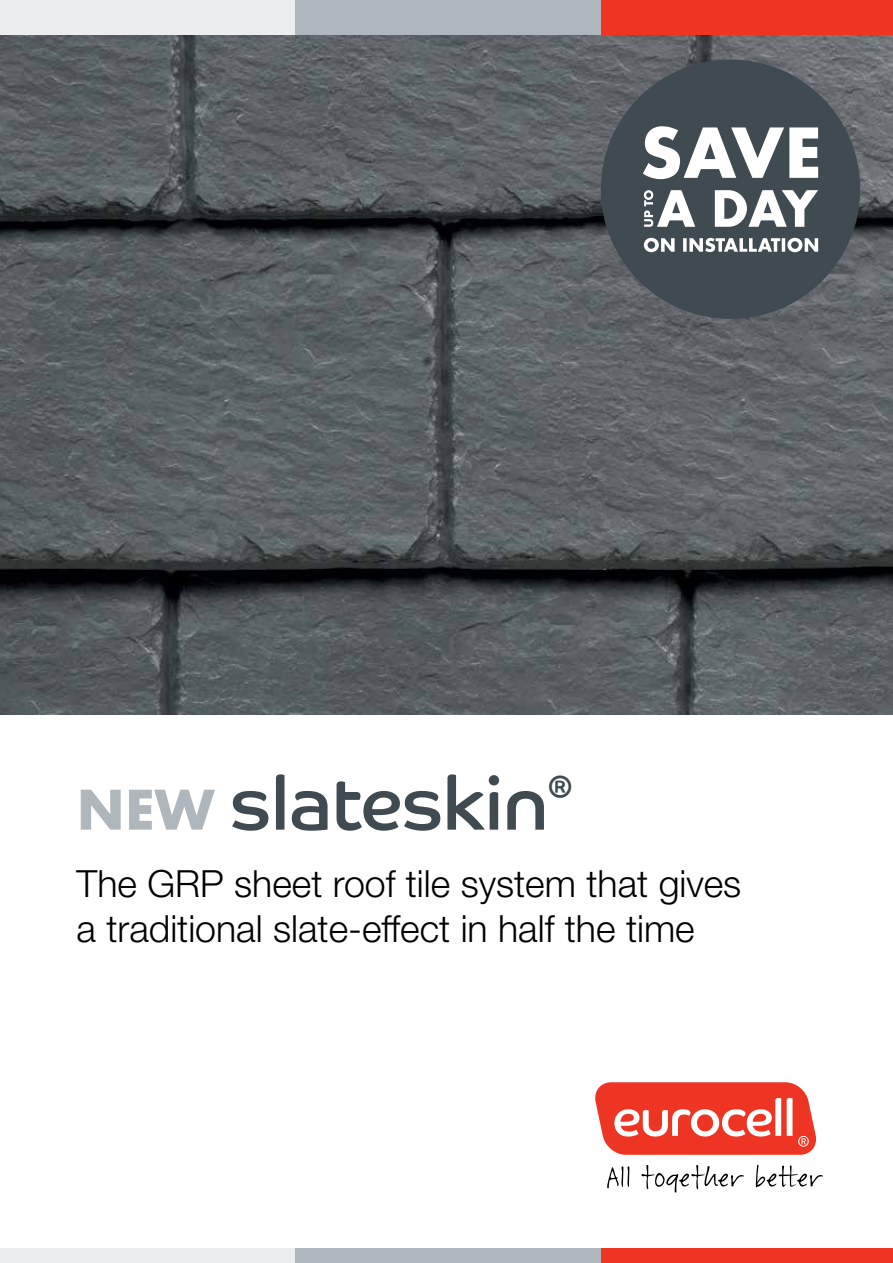
<style>
.page{position:relative;width:893px;height:1263px;background:#fff}
.page>*{position:absolute;margin:0;border:0;box-sizing:border-box;transform-origin:0 0}
.t1{font:75px "Co Headline";color:#3f4a51}
.t2{font:300 37.5px/45px "Helvetica Neue LT Std";color:#000}
.t3{font:30px "Co Headline";color:#3f4a51}
.s1{font-family:"Futura Bld";font-size:60px;color:#b0b7bc}
</style>
<div class="page">
<img style="left:0;top:34px;width:893px;height:680px">
<svg style="left:641px;top:1165px;width:103px;height:27px"></svg>
<svg style="left:756px;top:1164px;width:67px;height:23px"></svg>
<svg style="left:595px;top:1082px;width:221px;height:73px"></svg>
<svg style="left:607px;top:1166px;width:22px;height:22px"></svg>
<div style="left:601px;top:0;width:292px;height:34px;background:#ee3524"></div>
<div style="left:295px;top:0;width:306px;height:34px;background:#b0b7bc"></div>
<div style="left:0;top:0;width:295px;height:34px;background:#ebedee"></div>
<div style="left:601px;top:1248px;width:292px;height:15px;background:#ee3524"></div>
<div style="left:295px;top:1248px;width:306px;height:15px;background:#b0b7bc"></div>
<div style="left:0;top:1248px;width:295px;height:15px;background:#ebedee"></div>
<div style="left:601px;top:60px;width:259px;height:259px;background:#3f4a51;border-radius:50%"></div>
<svg style="left:644px;top:238px;width:174px;height:14px"></svg>
<svg style="left:644px;top:190px;width:174px;height:37px"></svg>
<svg style="left:643px;top:126px;width:175px;height:53px"></svg>
<h1 class="t1" style="left:77px;top:758px;width:473px"><span class="s1">NEW</span> slateskin</h1>
<p class="t3" style="left:548px;top:768px;width:26px">®</p>
<p class="t2" style="left:77px;top:860px;width:666px">The GRP sheet roof tile system that gives a traditional slate-effect in half the time</p>
</div>
